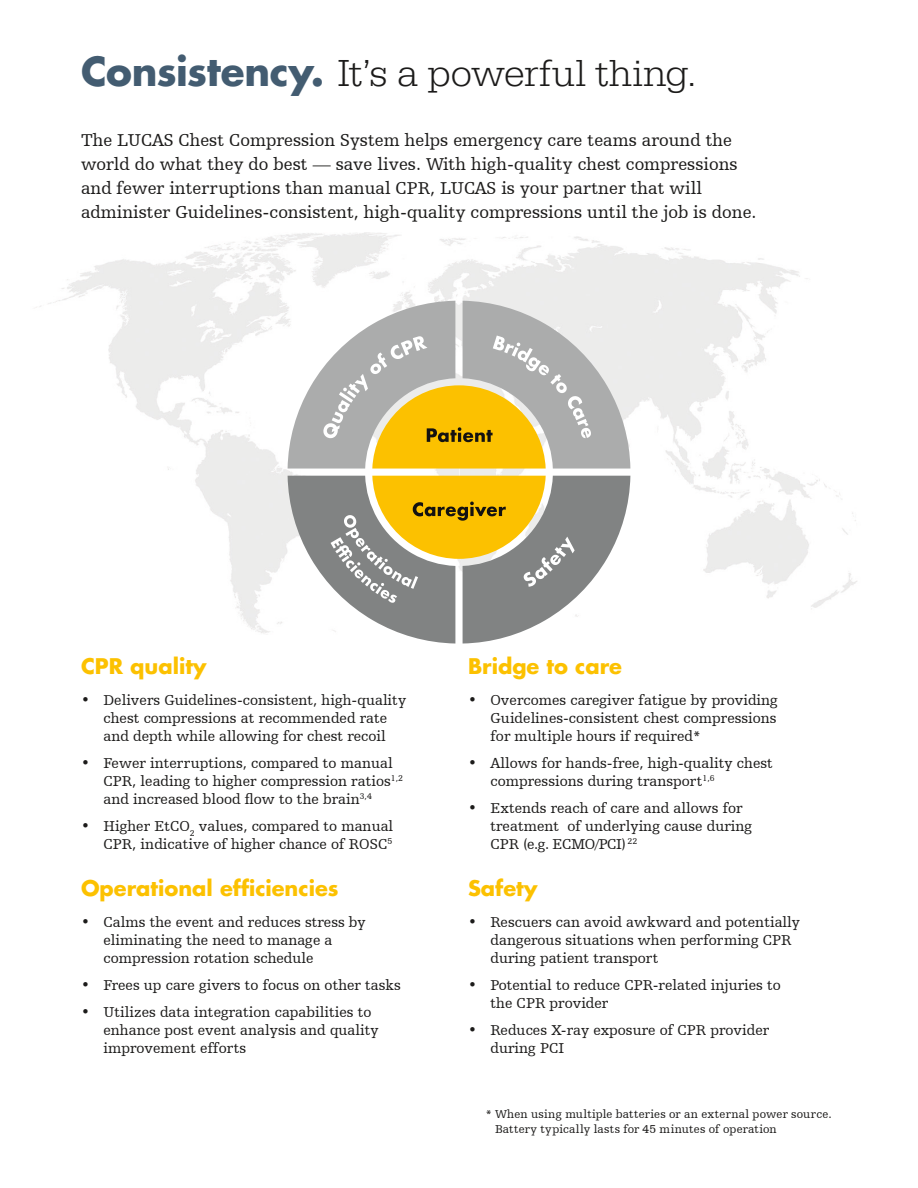
<style>
.page{position:relative;width:918px;height:1188px;background:#fff}
.page>*{position:absolute;margin:0;border:0;box-sizing:border-box;transform-origin:0 0}
.t1{font:300 39px "URW Egyptienne TOT";color:#1c1b1a}
.t2{font:700 21px "Futura For Stryker";color:#fcc100}
.t3{font:18px/24px "Humanist Slabserif 712 BT";color:#1c1b1a}
.t4{font:15px/18px "Humanist Slabserif 712 BT";color:#1c1b1a}
.t5{font:12px/15px "Humanist Slabserif 712 BT";letter-spacing:.015em;color:#1c1b1a}
.s1{font-family:"Futura For Stryker";font-weight:700;color:#435c71}
</style>
<div class="page">
<img style="left:36px;top:233px;width:821px;height:401px">
<svg style="left:288px;top:301px;width:342px;height:343px"></svg>
<h1 class="t1" style="left:81px;top:51px;width:617px"><span class="s1">Consistency.</span> It’s a powerful thing.</h1>
<p class="t3" style="left:81px;top:128px;width:677px">The LUCAS Chest Compression System helps emergency care teams around the world do what they do best — save lives. With high-quality chest compressions and fewer interruptions than manual CPR, LUCAS is your partner that will administer Guidelines-consistent, high-quality compressions until the job is done.</p>
<h2 class="t2" style="left:81px;top:652px;width:127px">CPR quality</h2>
<p class="t4" style="left:81px;top:691px;width:327px;text-align:center">• Delivers Guidelines-consistent, high-quality chest compressions at recommended rate<br>and depth while allowing for chest recoil</p>
<p class="t4" style="left:104px;top:754px;width:301px;text-indent:-22px">• Fewer interruptions, compared to manual<br>CPR, leading to higher compression ratios<sup>1,2 </sup>and increased blood flow to the brain<sup>3,4</sup></p>
<p class="t4" style="left:81px;top:817px;width:314px;text-align:right">• Higher EtCO<sub>2</sub> values, compared to manual<br>CPR, indicative of higher chance of ROSC<sup>5</sup></p>
<h2 class="t2" style="left:81px;top:874px;width:259px">Operational efficiencies</h2>
<p class="t4" style="left:104px;top:913px;width:264px;text-indent:-22px">• Calms the event and reduces stress by eliminating the need to manage a compression rotation schedule</p>
<p class="t4" style="left:81px;top:976px;width:321px">• Frees up care givers to focus on other tasks</p>
<p class="t4" style="left:104px;top:1003px;width:277px;text-indent:-22px">• Utilizes data integration capabilities to enhance post event analysis and quality improvement efforts</p>
<h2 class="t2" style="left:468px;top:652px;width:156px">Bridge to care</h2>
<p class="t4" style="left:490px;top:691px;width:289px;text-align:justify;text-indent:-22px">• Overcomes caregiver fatigue by providing Guidelines-consistent chest compressions for multiple hours if required*</p>
<p class="t4" style="left:490px;top:754px;width:284px;text-indent:-22px">• Allows for hands-free, high-quality chest compressions during transport<sup>1,6</sup></p>
<p class="t4" style="left:490px;top:799px;width:263px;text-indent:-22px">• Extends reach of care and allows for treatment of underlying cause during<br>CPR (e.g. ECMO/PCI) <sup>22</sup></p>
<h2 class="t2" style="left:468px;top:874px;width:71px">Safety</h2>
<p class="t4" style="left:490px;top:913px;width:311px;text-indent:-22px">• Rescuers can avoid awkward and potentially dangerous situations when performing CPR during patient transport</p>
<p class="t4" style="left:490px;top:976px;width:292px;text-indent:-22px">• Potential to reduce CPR-related injuries to the CPR provider</p>
<p class="t4" style="left:490px;top:1021px;width:280px;text-indent:-22px">• Reduces X-ray exposure of CPR provider during PCI</p>
<p class="t5" style="left:495px;top:1106px;width:338px;text-indent:-9px">* When using multiple batteries or an external power source.<br>Battery typically lasts for 45 minutes of operation</p>
</div>
